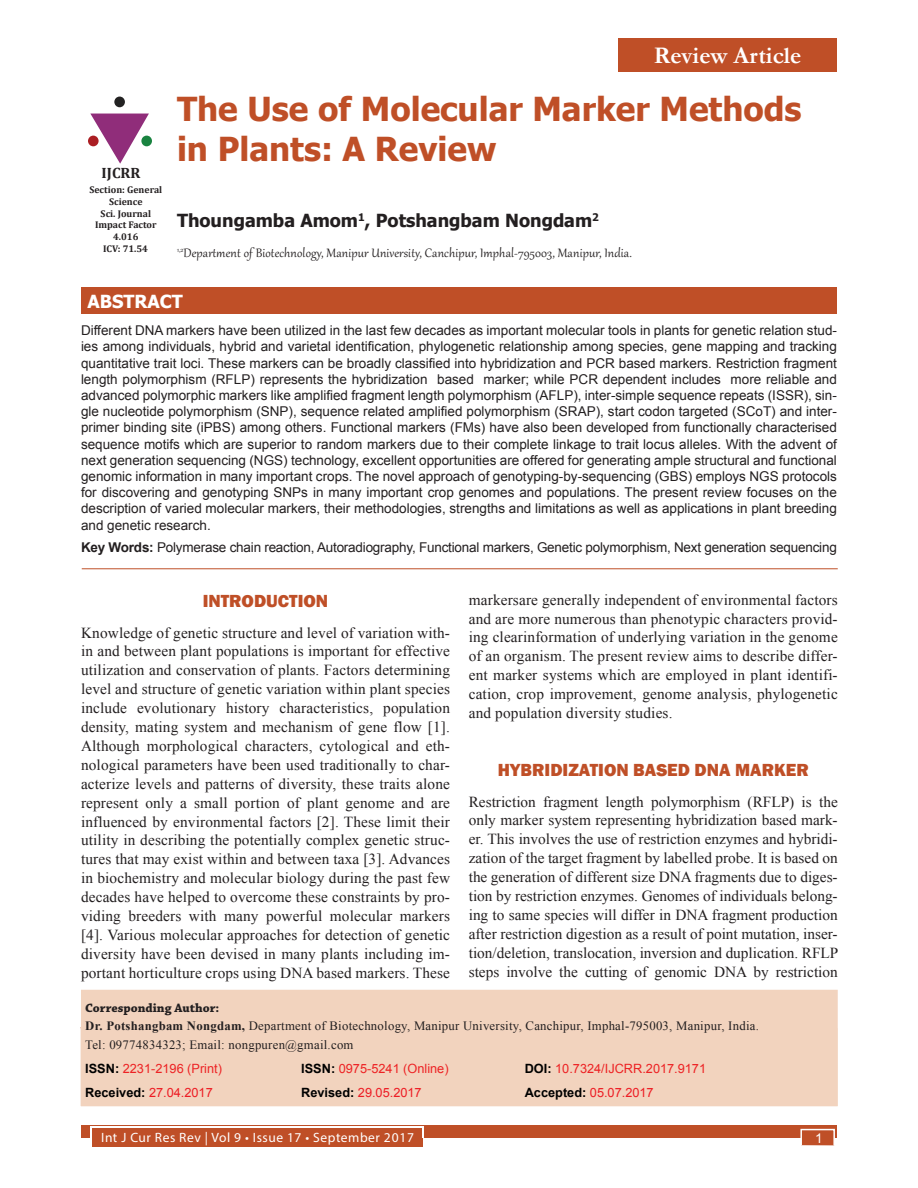
<style>
.page{position:relative;width:918px;height:1188px;background:#fff}
.page>*{position:absolute;margin:0;border:0;box-sizing:border-box;transform-origin:0 0}
.Article_title{font:700 33px/39.6px "Tahoma";color:#bf4f27}
.Articles{font:700 24px "Garamond";color:#fff}
.Author_name{font:700 18px "Tahoma";color:#231f20}
.Head_1_copy_2{font:800 18px "Franklin Gothic";color:#bf4f27}
.Head_1{font:800 18px "Franklin Gothic";color:#bf4f27}
.t1{font:700 18px "Tahoma";color:#fff}
.Text{font:15.3px/18.9px "Times New Roman";letter-spacing:.01em;color:#231f20;text-align:justify}
.Author_affiliation{font:15px "Gabriola";letter-spacing:.01em;color:#231f20}
.t2{font:700 15px "Cambria";color:#231f20}
.Abstract_text{font:13.5px/16.2px "Arial";letter-spacing:-.015em;color:#231f20;text-align:justify}
.t3{font:13.5px "Myriad Pro";letter-spacing:.04em;color:#fff}
.t4{font:13.5px "Arial";color:#fff}
.Corresponding_text{font:12.75px "Times New Roman";letter-spacing:.02em;color:#231f20}
.Corresponding_text-2{font:12.75px "Arial";color:#ed2224}
.Corresponding_text-3{font:12.75px "Arial";color:#ed1c24}
.Corresponding_head{font:700 12.75px "Chaparral Pro";color:#231f20}
.t5{font:700 9.75px/11.7px "Cambria";color:#231f20;text-align:center}
.s1{font-weight:700}
.s2{font-weight:700;color:#000}
</style>
<div class="page">
<div style="left:81px;top:1125px;width:756px;height:13px;background:#bf4f27"></div>
<div style="left:92px;top:1128px;width:330px;height:19px;background:#bf4f27"></div>
<hr style="left:90px;top:1127px;width:333px;height:1px;background:#fff">
<svg style="left:90px;top:1128px;width:2px;height:10px"></svg>
<svg style="left:422px;top:1127px;width:2px;height:11px"></svg>
<div style="left:800px;top:1129px;width:35px;height:17px;background:#bf4f27;border:2px solid #fff"></div>
<hr style="left:82px;top:568px;width:756px;height:1px;background:#bf4f27">
<div style="left:81px;top:287px;width:756px;height:27px;background:#bf4f27"></div>
<div style="left:81px;top:990px;width:757px;height:116px;background:#f2d3be"></div>
<svg style="left:90px;top:114px;width:59px;height:50px"></svg>
<div style="left:141px;top:136px;width:11px;height:10px;background:#198340;border-radius:50%"></div>
<div style="left:114px;top:97px;width:11px;height:10px;background:#232222;border-radius:50%"></div>
<div style="left:88px;top:136px;width:11px;height:10px;background:#ab1e23;border-radius:50%"></div>
<div style="left:618px;top:38px;width:219px;height:34px;background:#bf4f27"></div>
<p class="Articles" style="left:654px;top:39px;width:149px">Review Article</p>
<p class="Article_title" style="left:177px;top:87px;width:626px">The Use of Molecular Marker Methods in Plants: A Review</p>
<p class="t2" style="left:102px;top:163px;width:40px">IJCRR</p>
<p class="t5" style="left:89px;top:184px;width:74px">Section: General<br>Science</p>
<p class="t5" style="left:95px;top:207px;width:63px">Sci. Journal<br>Impact Factor<br>4.016</p>
<p class="t5" style="left:103px;top:243px;width:46px">ICV: 71.54</p>
<p class="Author_name" style="left:177px;top:208px;width:423px">Thoungamba Amom<sup>1</sup>, Potshangbam Nongdam<sup>2</sup></p>
<p class="Author_affiliation" style="left:177px;top:243px;width:456px"><sup>1,2</sup>Department of Biotechnology, Manipur University, Canchipur, Imphal-795003, Manipur, India.</p>
<p class="t1" style="left:87px;top:289px;width:97px">ABSTRACT</p>
<p class="Abstract_text" style="left:81px;top:322px;width:758px">Different DNA markers have been utilized in the last few decades as important molecular tools in plants for genetic relation stud&shy;ies among individuals, hybrid and varietal identification, phylogenetic relationship among species, gene mapping and tracking quantitative trait loci. These markers can be broadly classified into hybridization and PCR based markers. Restriction fragment length polymorphism (RFLP) represents the hybridization based marker; while PCR dependent includes more reliable and advanced polymorphic markers like amplified fragment length polymorphism (AFLP), inter-simple sequence repeats (ISSR), sin&shy;gle nucleotide polymorphism (SNP), sequence related amplified polymorphism (SRAP), start codon targeted (SCoT) and inter&shy;primer binding site (iPBS) among others. Functional markers (FMs) have also been developed from functionally characterised sequence motifs which are superior to random markers due to their complete linkage to trait locus alleles. With the advent of next generation sequencing (NGS) technology, excellent opportunities are offered for generating ample structural and functional genomic information in many important crops. The novel approach of genotyping-by-sequencing (GBS) employs NGS protocols for discovering and genotyping SNPs in many important crop genomes and populations. The present review focuses on the description of varied molecular markers, their methodologies, strengths and limitations as well as applications in plant breeding and genetic research.</p>
<p class="Abstract_text" style="left:81px;top:539px;width:757px"><span class="s1">Key Words:</span> Polymerase chain reaction, Autoradiography, Functional markers, Genetic polymorphism, Next generation sequencing</p>
<p class="Head_1" style="left:203px;top:589px;width:127px">INTRODUCTION</p>
<p class="Text" style="left:81px;top:623px;width:371px">Knowledge of genetic structure and level of variation with&shy;in and between plant populations is important for effective utilization and conservation of plants. Factors determining level and structure of genetic variation within plant species include evolutionary history characteristics, population density, mating system and mechanism of gene flow [1].<br>Although morphological characters, cytological and eth&shy;nological parameters have been used traditionally to char&shy;acterize levels and patterns of diversity, these traits alone represent only a small portion of plant genome and are influenced by environmental factors [2]. These limit their utility in describing the potentially complex genetic struc&shy;tures that may exist within and between taxa [3]. Advances in biochemistry and molecular biology during the past few decades have helped to overcome these constraints by pro&shy;viding breeders with many powerful molecular markers [4]. Various molecular approaches for detection of genetic diversity have been devised in many plants including im&shy;portant horticulture crops using DNA based markers. These</p>
<p class="Text" style="left:469px;top:590px;width:371px">markersare generally independent of environmental factors and are more numerous than phenotypic characters provid&shy;ing clearinformation of underlying variation in the genome of an organism. The present review aims to describe differ&shy;ent marker systems which are employed in plant identifi&shy;cation, crop improvement, genome analysis, phylogenetic and population diversity studies.</p>
<p class="Head_1_copy_2" style="left:498px;top:758px;width:313px">HYBRIDIZATION BASED DNA MARKER</p>
<p class="Text" style="left:469px;top:792px;width:371px">Restriction fragment length polymorphism (RFLP) is the only marker system representing hybridization based mark&shy;er. This involves the use of restriction enzymes and hybridi&shy;zation of the target fragment by labelled probe. It is based on the generation of different size DNA fragments due to diges&shy;tion by restriction enzymes. Genomes of individuals belong&shy;ing to same species will differ in DNA fragment production after restriction digestion as a result of point mutation, inser&shy;tion/deletion, translocation, inversion and duplication. RFLP steps involve the cutting of genomic DNA by restriction</p>
<p class="Corresponding_head" style="left:85px;top:1001px;width:136px">Corresponding Author:</p>
<p class="Corresponding_text" style="left:85px;top:1018px;width:675px"><span class="s1">Dr. Potshangbam Nongdam,</span> Department of Biotechnology, Manipur University, Canchipur, Imphal-795003, Manipur, India.</p>
<p class="Corresponding_text" style="left:85px;top:1036px;width:270px">Tel: 09774834323; Email: nongpuren@gmail.com</p>
<p class="Corresponding_text-2" style="left:85px;top:1060px;width:138px"><span class="s2">ISSN:</span> 2231-2196 (Print)</p>
<p class="Corresponding_text-2" style="left:301px;top:1060px;width:149px"><span class="s2">ISSN:</span> 0975-5241 (Online)</p>
<p class="Corresponding_text-2" style="left:525px;top:1060px;width:183px"><span class="s2">DOI:</span> 10.7324/IJCRR.2017.9171</p>
<p class="Corresponding_text-3" style="left:85px;top:1085px;width:129px"><span class="s2">Received:</span> 27.04.2017</p>
<p class="Corresponding_text-3" style="left:301px;top:1085px;width:122px"><span class="s2">Revised:</span> 29.05.2017</p>
<p class="Corresponding_text-3" style="left:525px;top:1085px;width:130px"><span class="s2">Accepted:</span> 05.07.2017</p>
<p class="t3" style="left:101px;top:1129px;width:314px">Int J Cur Res Rev | Vol 9 • Issue 17 • September 2017</p>
<p class="t4" style="left:815px;top:1130px;width:9px">1</p>
</div>
